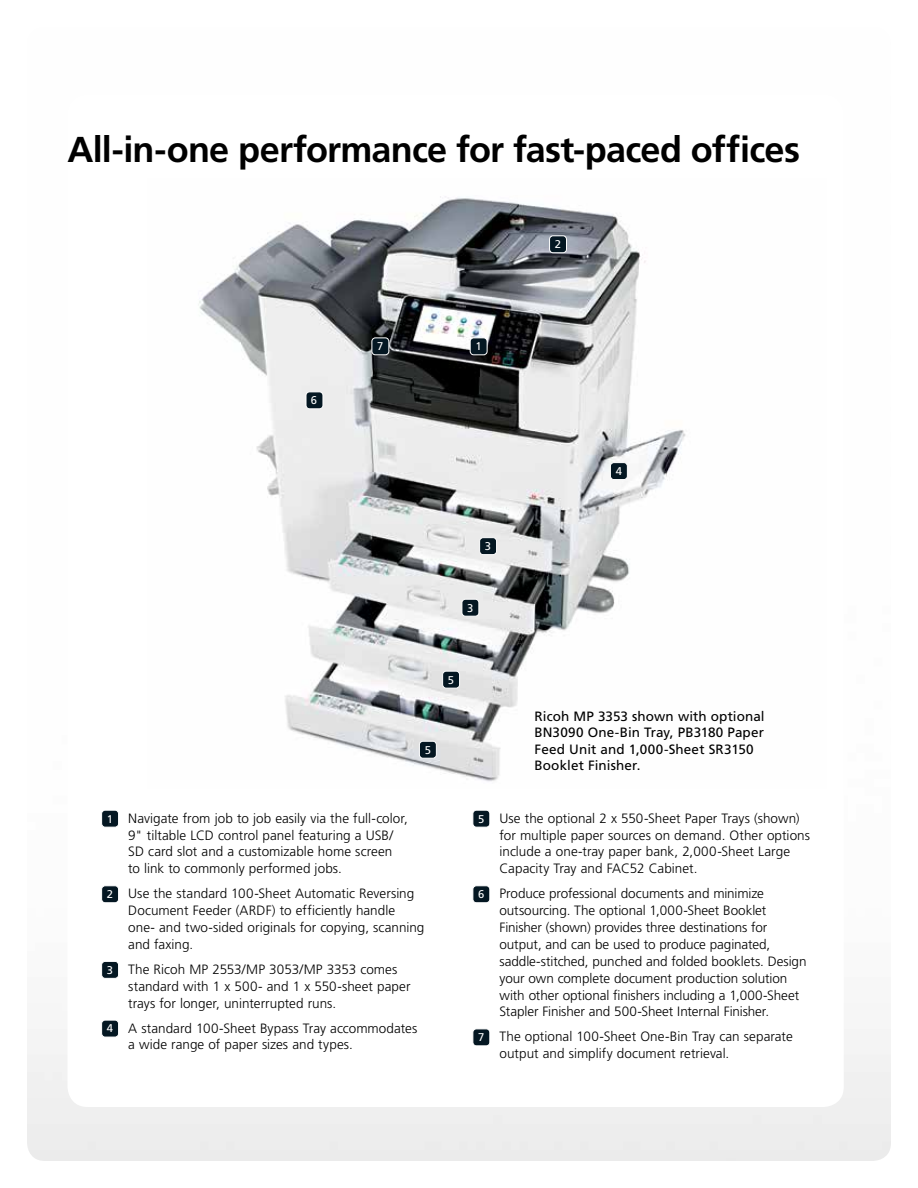
<style>
.page{position:relative;width:918px;height:1188px;background:#fff}
.page>*{position:absolute;margin:0;border:0;box-sizing:border-box;transform-origin:0 0}
.t1{font:700 36px "Frutiger LT Std";letter-spacing:-.02em;color:#000}
.t2{font:300 13.5px/16.8px "Frutiger LT Std";color:#000}
.t3{font:13.5px/16.5px "Frutiger LT Std";letter-spacing:.005em;color:#000}
.t4{font:11.25px "Frutiger LT Std";color:#fff}
.s1{font-weight:400;font-size:11.25px;color:#fff}
</style>
<div class="page">
<img style="left:198px;top:196px;width:488px;height:586px">
<div style="left:470px;top:338px;width:17px;height:17px;background:#041722;border-radius:4px"></div>
<div style="left:470px;top:338px;width:17px;height:17px;border:1px solid #fff;border-radius:4px"></div>
<div style="left:550px;top:236px;width:17px;height:17px;background:#041722;border-radius:4px"></div>
<div style="left:549px;top:235px;width:18px;height:18px;border:1px solid #fff;border-radius:4px"></div>
<div style="left:480px;top:538px;width:17px;height:17px;background:#041722;border-radius:4px"></div>
<div style="left:479px;top:537px;width:18px;height:18px;border:1px solid #fff;border-radius:4px"></div>
<div style="left:610px;top:463px;width:17px;height:17px;background:#041722;border-radius:4px"></div>
<div style="left:610px;top:462px;width:18px;height:18px;border:1px solid #fff;border-radius:4px"></div>
<div style="left:443px;top:671px;width:17px;height:17px;background:#041722;border-radius:4px"></div>
<div style="left:442px;top:671px;width:18px;height:18px;border:1px solid #fff;border-radius:4px"></div>
<div style="left:372px;top:338px;width:17px;height:17px;background:#041722;border-radius:4px"></div>
<div style="left:372px;top:338px;width:17px;height:17px;border:1px solid #fff;border-radius:4px"></div>
<div style="left:102px;top:810px;width:17px;height:17px;background:#041722;border-radius:4px"></div>
<div style="left:101px;top:810px;width:18px;height:18px;border:1px solid #fff;border-radius:4px"></div>
<div style="left:102px;top:886px;width:17px;height:17px;background:#041722;border-radius:4px"></div>
<div style="left:101px;top:885px;width:18px;height:18px;border:1px solid #fff;border-radius:4px"></div>
<div style="left:102px;top:961px;width:17px;height:17px;background:#041722;border-radius:4px"></div>
<div style="left:101px;top:961px;width:18px;height:18px;border:1px solid #fff;border-radius:4px"></div>
<div style="left:102px;top:1020px;width:17px;height:17px;background:#041722;border-radius:4px"></div>
<div style="left:101px;top:1020px;width:18px;height:17px;border:1px solid #fff;border-radius:4px"></div>
<div style="left:473px;top:810px;width:17px;height:17px;background:#041722;border-radius:4px"></div>
<div style="left:473px;top:810px;width:17px;height:18px;border:1px solid #fff;border-radius:4px"></div>
<div style="left:473px;top:886px;width:17px;height:17px;background:#041722;border-radius:4px"></div>
<div style="left:473px;top:885px;width:17px;height:18px;border:1px solid #fff;border-radius:4px"></div>
<div style="left:473px;top:1029px;width:17px;height:17px;background:#041722;border-radius:4px"></div>
<div style="left:473px;top:1029px;width:17px;height:17px;border:1px solid #fff;border-radius:4px"></div>
<div style="left:306px;top:392px;width:17px;height:17px;background:#041722;border-radius:4px"></div>
<div style="left:306px;top:392px;width:17px;height:17px;border:1px solid #fff;border-radius:4px"></div>
<div style="left:462px;top:599px;width:17px;height:17px;background:#041722;border-radius:4px"></div>
<div style="left:462px;top:599px;width:17px;height:18px;border:1px solid #fff;border-radius:4px"></div>
<div style="left:419px;top:741px;width:17px;height:17px;background:#041722;border-radius:4px"></div>
<div style="left:419px;top:741px;width:18px;height:18px;border:1px solid #fff;border-radius:4px"></div>
<h1 class="t1" style="left:68px;top:128px;width:734px">All-in-one performance for fast-paced offices</h1>
<p class="t4" style="left:555px;top:238px;width:8px">2</p>
<p class="t4" style="left:311px;top:394px;width:8px">6</p>
<p class="t4" style="left:377px;top:340px;width:8px">7</p>
<p class="t4" style="left:475px;top:340px;width:8px">1</p>
<p class="t4" style="left:616px;top:464px;width:8px">4</p>
<p class="t4" style="left:485px;top:540px;width:8px">3</p>
<p class="t4" style="left:467px;top:601px;width:8px">3</p>
<p class="t4" style="left:448px;top:673px;width:8px">5</p>
<p class="t4" style="left:425px;top:743px;width:8px">5</p>
<p class="t2" style="left:128px;top:810px;width:281px;text-indent:-21px"><span class="s1">1</span> Navigate from job to job easily via the full-color, 9" tiltable LCD control panel featuring a USB/ SD card slot and a customizable home screen<br>to link to commonly performed jobs.</p>
<p class="t2" style="left:128px;top:885px;width:298px;text-indent:-21px"><span class="s1">2</span> Use the standard 100-Sheet Automatic Reversing Document Feeder (ARDF) to efficiently handle one- and two-sided originals for copying, scanning and faxing.</p>
<p class="t2" style="left:128px;top:961px;width:284px;text-indent:-21px"><span class="s1">3</span> The Ricoh MP 2553/MP 3053/MP 3353 comes standard with 1 x 500- and 1 x 550-sheet paper trays for longer, uninterrupted runs.</p>
<p class="t2" style="left:128px;top:1020px;width:291px;text-indent:-21px"><span class="s1">4</span> A standard 100-Sheet Bypass Tray accommodates a wide range of paper sizes and types.</p>
<p class="t3" style="left:535px;top:708px;width:232px">Ricoh MP 3353 shown with optional<br>BN3090 One-Bin Tray, PB3180 Paper<br>Feed Unit and 1,000-Sheet SR3150<br>Booklet Finisher.</p>
<p class="t2" style="left:500px;top:810px;width:312px;text-indent:-21px"><span class="s1">5</span> Use the optional 2 x 550-Sheet Paper Trays (shown) for multiple paper sources on demand. Other options include a one-tray paper bank, 2,000-Sheet Large Capacity Tray and FAC52 Cabinet.</p>
<p class="t2" style="left:500px;top:885px;width:309px;text-indent:-21px"><span class="s1">6</span> Produce professional documents and minimize outsourcing. The optional 1,000-Sheet Booklet Finisher (shown) provides three destinations for output, and can be used to produce paginated, saddle-stitched, punched and folded booklets. Design your own complete document production solution with other optional finishers including a 1,000-Sheet Stapler Finisher and 500-Sheet Internal Finisher.</p>
<p class="t2" style="left:500px;top:1028px;width:295px;text-indent:-21px"><span class="s1">7</span> The optional 100-Sheet One-Bin Tray can separate output and simplify document retrieval.</p>
</div>
